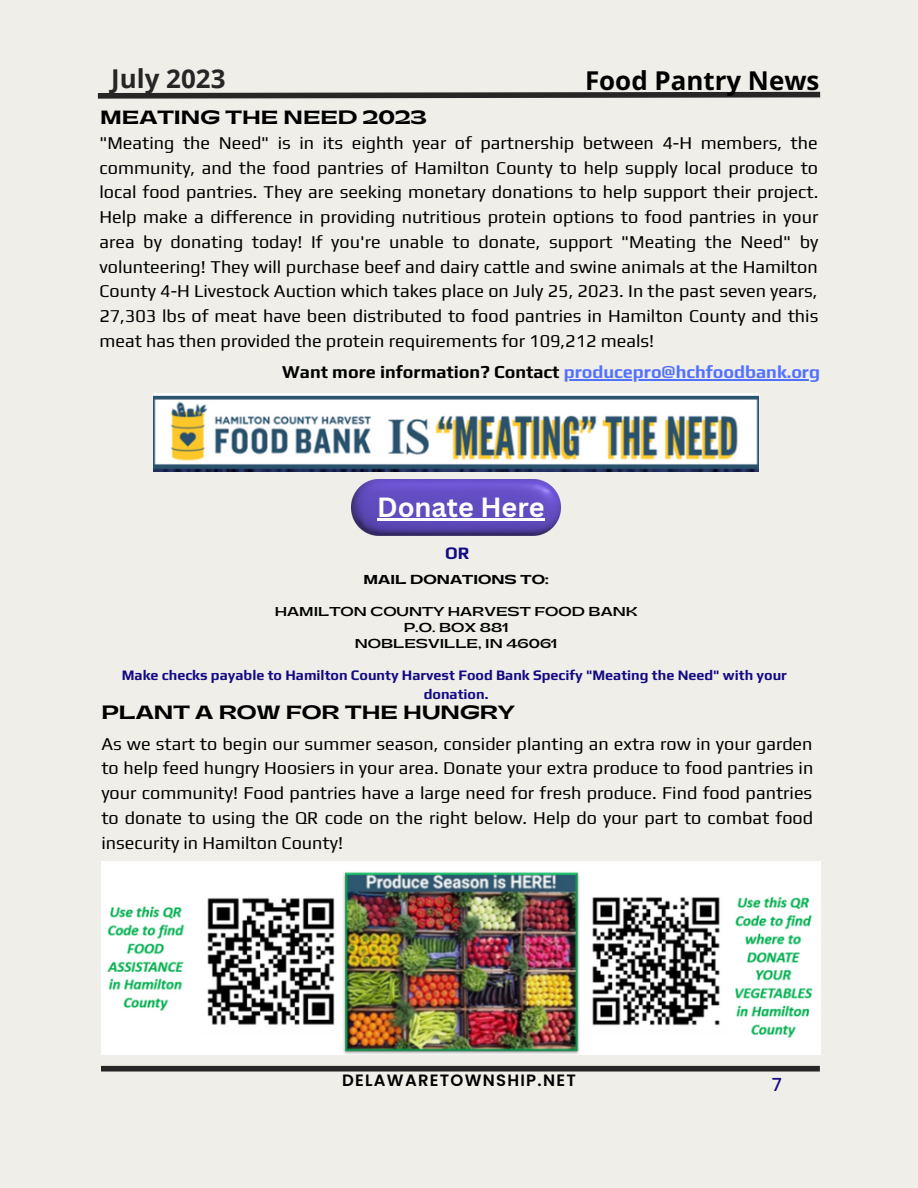
<style>
.page{position:relative;width:918px;height:1188px;background:#efeee9}
.page>*{position:absolute;margin:0;border:0;box-sizing:border-box;transform-origin:0 0}
.t1{font:700 27px "Canva Sans";color:#fff}
.t2{font:700 25.95px "Open Sans";color:#000}
.t3{font:700 25.95px "Open Sans";color:#272525}
.t4{font:18px/24.8px "Play";color:#000;text-align:justify}
.t5{font:700 18px "Play";color:#000}
.t6{font:800 18px "Gatwick";color:#000}
.t7{font:500 18px "Poppins";color:#130a84}
.t8{font:700 17.4px "Play";color:#130a84}
.t9{font:600 16.35px "Poppins";letter-spacing:.08em;color:#000}
.t10{font:700 14.4px "Play";color:#130a84}
.t11{font:700 12.15px "Gatwick";color:#000}
.t12{font:800 12.15px "Gatwick";color:#000}
.s1{color:#5271ff}
</style>
<div class="page">
<div style="left:101px;top:1066px;width:719px;height:6px;background:#272525"></div>
<svg style="left:97px;top:91px;width:724px;height:8px"></svg>
<img style="left:101px;top:861px;width:719px;height:194px">
<img style="left:154px;top:393px;width:605px;height:79px">
<img style="left:351px;top:480px;width:210px;height:56px">
<hr style="left:564px;top:379px;width:256px;height:1px;background:#5271ff">
<hr style="left:377px;top:519px;width:168px;height:2px;background:#fff">
<p class="t3" style="left:111px;top:61px;width:116px">July 2023</p>
<p class="t2" style="left:585px;top:62px;width:236px">Food Pantry News</p>
<p class="t4" style="left:99px;top:130px;width:720px">"Meating the Need" is in its eighth year of partnership between 4-H members, the community, and the food pantries of Hamilton County to help supply local produce to local food pantries. They are seeking monetary donations to help support their project.<br>Help make a difference in providing nutritious protein options to food pantries in your area by donating today! If you're unable to donate, support "Meating the Need" by volunteering! They will purchase beef and dairy cattle and swine animals at the Hamilton County 4-H Livestock Auction which takes place on July 25, 2023. In the past seven years, 27,303 lbs of meat have been distributed to food pantries in Hamilton County and this meat has then provided the protein requirements for 109,212 meals!</p>
<p class="t6" style="left:100px;top:109px;width:328px">MEATING THE NEED 2023</p>
<p class="t5" style="left:282px;top:361px;width:539px">Want more information? Contact <span class="s1">producepro@hchfoodbank.org</span></p>
<p class="t1" style="left:377px;top:488px;width:169px">Donate Here</p>
<p class="t8" style="left:445px;top:542px;width:26px">OR</p>
<p class="t12" style="left:364px;top:573px;width:186px">MAIL DONATIONS TO:</p>
<p class="t11" style="left:275px;top:605px;width:364px">HAMILTON COUNTY HARVEST FOOD BANK</p>
<p class="t11" style="left:404px;top:622px;width:106px">P.O. BOX 881</p>
<p class="t11" style="left:355px;top:638px;width:204px">NOBLESVILLE, IN 46061</p>
<p class="t10" style="left:122px;top:666px;width:667px">Make checks payable to Hamilton County Harvest Food Bank Specify "Meating the Need" with your</p>
<p class="t10" style="left:424px;top:686px;width:66px">donation.</p>
<p class="t6" style="left:101px;top:704px;width:415px">PLANT A ROW FOR THE HUNGRY</p>
<p class="t4" style="left:101px;top:731px;width:713px">As we start to begin our summer season, consider planting an extra row in your garden to help feed hungry Hoosiers in your area. Donate your extra produce to food pantries in your community! Food pantries have a large need for fresh produce. Find food pantries to donate to using the QR code on the right below. Help do your part to combat food insecurity in Hamilton County!</p>
<p class="t9" style="left:342px;top:1068px;width:235px">DELAWARETOWNSHIP.NET</p>
<p class="t7" style="left:772px;top:1072px;width:12px">7</p>
</div>
